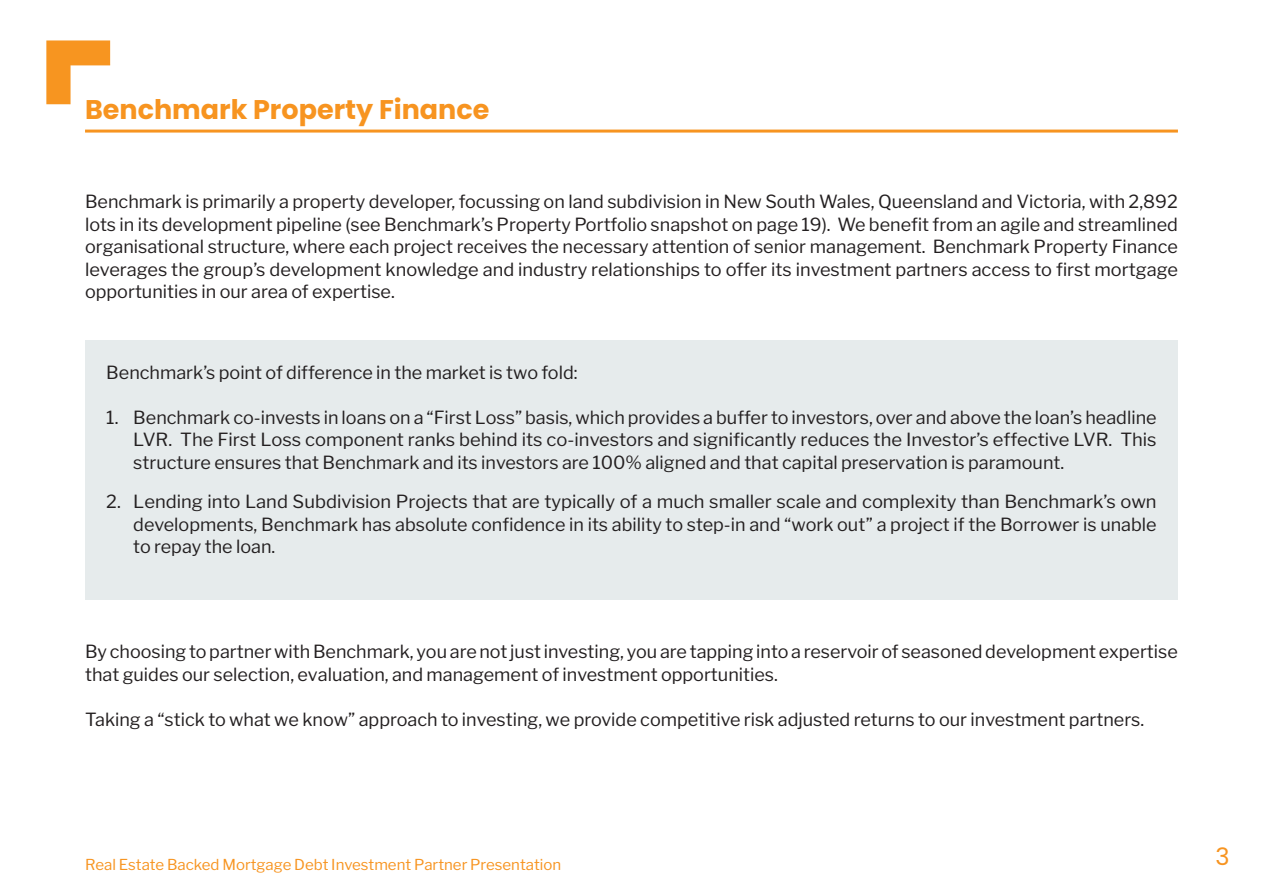
<style>
.page{position:relative;width:1263px;height:893px;background:#fff}
.page>*{position:absolute;margin:0;border:0;box-sizing:border-box;transform-origin:0 0}
.t1{font:700 27px "Poppins";color:#f79420}
.t2{font:24px "Poppins";color:#f79420}
.t3{font:18px/22.5px "Libre Franklin";color:#231f20;text-align:justify}
.t4{font:15px "Libre Franklin";color:#f79420}
</style>
<div class="page">
<div style="left:85px;top:340px;width:1093px;height:260px;background:#e6ebec"></div>
<svg style="left:46px;top:40px;width:64px;height:64px"></svg>
<hr style="left:85px;top:130px;width:1093px;height:3px;background:#f79420">
<h1 class="t1" style="left:85px;top:94px;width:406px">Benchmark Property Finance</h1>
<p class="t3" style="left:85px;top:190px;width:1094px">Benchmark is primarily a property developer, focussing on land subdivision in New South Wales, Queensland and Victoria, with 2,892 lots in its development pipeline (see Benchmark’s Property Portfolio snapshot on page 19). We benefit from an agile and streamlined organisational structure, where each project receives the necessary attention of senior management. Benchmark Property Finance leverages the group’s development knowledge and industry relationships to offer its investment partners access to first mortgage opportunities in our area of expertise.</p>
<p class="t3" style="left:106px;top:361px;width:473px">Benchmark’s point of difference in the market is two fold:</p>
<p class="t3" style="left:133px;top:406px;width:1025px;text-indent:-27px">1. Benchmark co-invests in loans on a “First Loss” basis, which provides a buffer to investors, over and above the loan’s headline LVR. The First Loss component ranks behind its co-investors and significantly reduces the Investor’s effective LVR. This structure ensures that Benchmark and its investors are 100% aligned and that capital preservation is paramount.</p>
<p class="t3" style="left:133px;top:491px;width:1025px;text-indent:-27px">2. Lending into Land Subdivision Projects that are typically of a much smaller scale and complexity than Benchmark’s own developments, Benchmark has absolute confidence in its ability to step-in and “work out” a project if the Borrower is unable to repay the loan.</p>
<p class="t3" style="left:85px;top:640px;width:1094px">By choosing to partner with Benchmark, you are not just investing, you are tapping into a reservoir of seasoned development expertise that guides our selection, evaluation, and management of investment opportunities.</p>
<p class="t3" style="left:85px;top:708px;width:1061px">Taking a “stick to what we know” approach to investing, we provide competitive risk adjusted returns to our investment partners.</p>
<p class="t4" style="left:85px;top:855px;width:478px">Real Estate Backed Mortgage Debt Investment Partner Presentation</p>
<h2 class="t2" style="left:1215px;top:842px;width:16px">3</h2>
</div>
